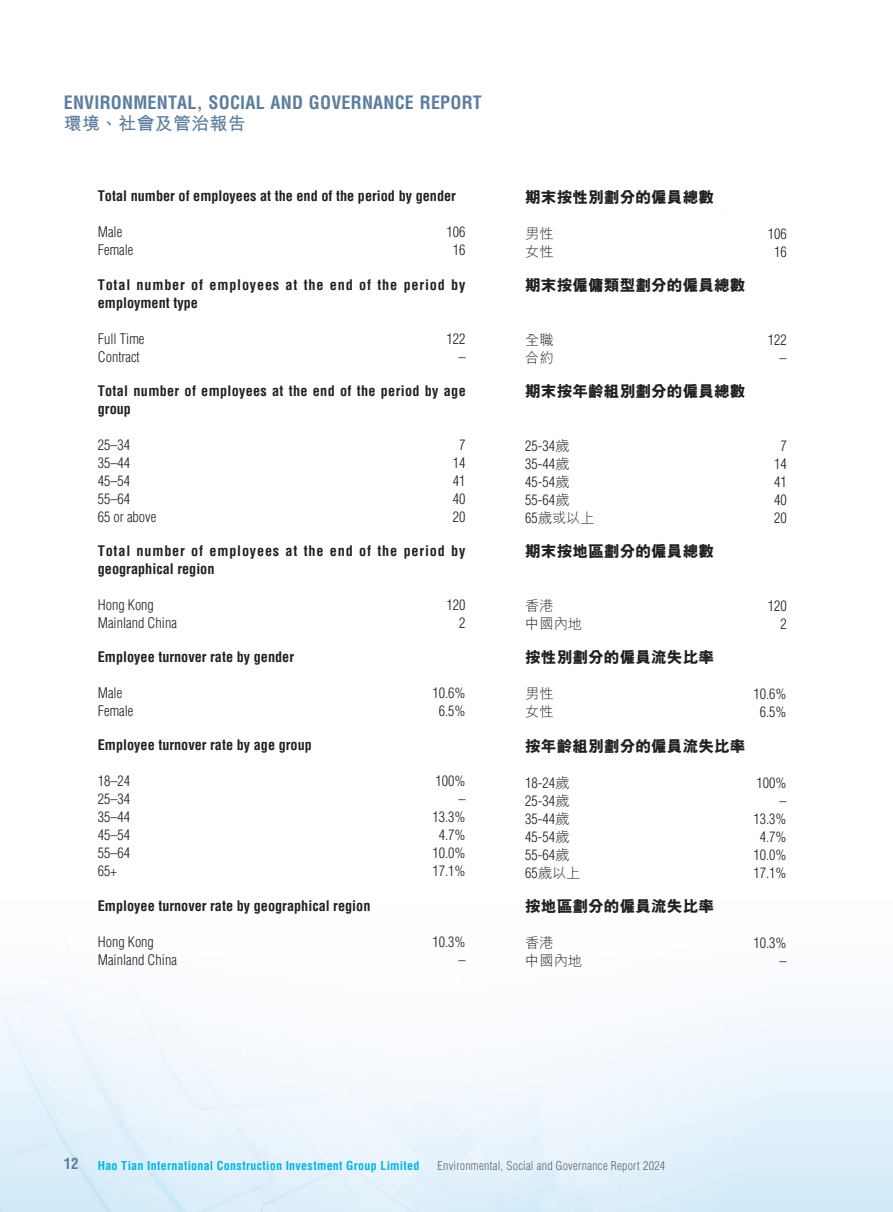
<style>
.page{position:relative;width:893px;height:1212px;background:#fff}
.page>*{position:absolute;margin:0;border:0;box-sizing:border-box;transform-origin:0 0}
.t1{font:700 condensed 18px "Helvetica LT Std";letter-spacing:.01em;color:#5c7d9d}
.t2{font:700 18px "M Hei HK";letter-spacing:.01em;color:#5c7d9d}
.t3{font:800 15.75px "M Hei HK";color:#231f20}
.t4{font:700 condensed 15px "Helvetica LT Std";color:#5c7d9d}
.t5{font:300 condensed 14.25px "Helvetica LT Std";color:#231f20}
.t6{font:700 condensed 14.25px "Helvetica LT Std";color:#231f20}
.t7{font:700 condensed 14.25px/18px "Helvetica LT Std";letter-spacing:.055em;color:#231f20}
.t8{font:700 condensed 14.25px/18px "Helvetica LT Std";letter-spacing:.02em;color:#231f20}
.t9{font:300 14.25px "M Hei HK";color:#231f20}
.t10{font:700 condensed 12px "Helvetica LT Std";letter-spacing:.025em;color:#00b5e6}
.t11{font:300 condensed 12px "Helvetica LT Std";letter-spacing:.025em;color:#636366}
.s1{font-family:"M Hei HK";font-stretch:normal}
.s2{font-family:"Helvetica LT Std";font-stretch:condensed}
</style>
<div class="page">
<p class="t1" style="left:64px;top:92px;width:420px">ENVIRONMENTAL, SOCIAL AND GOVERNANCE REPORT</p>
<p class="t2" style="left:64px;top:111px;width:184px">環境、社會及管治報告</p>
<p class="t6" style="left:98px;top:187px;width:360px">Total number of employees at the end of the period by gender</p>
<p class="t5" style="left:98px;top:223px;width:26px">Male</p>
<p class="t5" style="left:447px;top:223px;width:20px">106</p>
<p class="t5" style="left:98px;top:241px;width:37px">Female</p>
<p class="t5" style="left:453px;top:241px;width:14px">16</p>
<p class="t7" style="left:98px;top:275px;width:369px">Total number of employees at the end of the period by employment type</p>
<p class="t5" style="left:98px;top:330px;width:48px">Full Time</p>
<p class="t5" style="left:447px;top:330px;width:20px">122</p>
<p class="t5" style="left:98px;top:348px;width:43px">Contract</p>
<p class="t5" style="left:458px;top:348px;width:9px">–</p>
<p class="t8" style="left:98px;top:381px;width:369px">Total number of employees at the end of the period by age group</p>
<p class="t5" style="left:98px;top:436px;width:34px">25–34</p>
<p class="t5" style="left:459px;top:436px;width:8px">7</p>
<p class="t5" style="left:98px;top:454px;width:34px">35–44</p>
<p class="t5" style="left:453px;top:454px;width:14px">14</p>
<p class="t5" style="left:98px;top:472px;width:34px">45–54</p>
<p class="t5" style="left:453px;top:472px;width:14px">41</p>
<p class="t5" style="left:98px;top:490px;width:34px">55–64</p>
<p class="t5" style="left:453px;top:490px;width:14px">40</p>
<p class="t5" style="left:98px;top:508px;width:60px">65 or above</p>
<p class="t5" style="left:453px;top:508px;width:14px">20</p>
<p class="t7" style="left:98px;top:542px;width:369px">Total number of employees at the end of the period by geographical region</p>
<p class="t5" style="left:98px;top:596px;width:58px">Hong Kong</p>
<p class="t5" style="left:447px;top:596px;width:20px">120</p>
<p class="t5" style="left:98px;top:614px;width:81px">Mainland China</p>
<p class="t5" style="left:459px;top:614px;width:8px">2</p>
<p class="t6" style="left:98px;top:648px;width:198px">Employee turnover rate by gender</p>
<p class="t5" style="left:98px;top:684px;width:26px">Male</p>
<p class="t5" style="left:432px;top:684px;width:35px">10.6%</p>
<p class="t5" style="left:98px;top:702px;width:37px">Female</p>
<p class="t5" style="left:439px;top:702px;width:28px">6.5%</p>
<p class="t6" style="left:98px;top:736px;width:216px">Employee turnover rate by age group</p>
<p class="t5" style="left:98px;top:772px;width:34px">18–24</p>
<p class="t5" style="left:436px;top:772px;width:32px">100%</p>
<p class="t5" style="left:98px;top:790px;width:34px">25–34</p>
<p class="t5" style="left:458px;top:790px;width:9px">–</p>
<p class="t5" style="left:98px;top:808px;width:34px">35–44</p>
<p class="t5" style="left:432px;top:808px;width:35px">13.3%</p>
<p class="t5" style="left:98px;top:826px;width:34px">45–54</p>
<p class="t5" style="left:439px;top:826px;width:28px">4.7%</p>
<p class="t5" style="left:98px;top:844px;width:34px">55–64</p>
<p class="t5" style="left:432px;top:844px;width:35px">10.0%</p>
<p class="t5" style="left:98px;top:862px;width:20px">65+</p>
<p class="t5" style="left:432px;top:862px;width:35px">17.1%</p>
<p class="t6" style="left:98px;top:896px;width:274px">Employee turnover rate by geographical region</p>
<p class="t5" style="left:98px;top:932px;width:58px">Hong Kong</p>
<p class="t5" style="left:432px;top:932px;width:35px">10.3%</p>
<p class="t5" style="left:98px;top:950px;width:81px">Mainland China</p>
<p class="t5" style="left:458px;top:950px;width:9px">–</p>
<p class="t3" style="left:525px;top:186px;width:190px">期末按性別劃分的僱員總數</p>
<p class="t9" style="left:525px;top:223px;width:30px">男性</p>
<p class="t5" style="left:768px;top:224px;width:20px">106</p>
<p class="t9" style="left:525px;top:241px;width:30px">女性</p>
<p class="t5" style="left:774px;top:242px;width:14px">16</p>
<p class="t3" style="left:525px;top:274px;width:222px">期末按僱傭類型劃分的僱員總數</p>
<p class="t9" style="left:525px;top:329px;width:30px">全職</p>
<p class="t5" style="left:768px;top:331px;width:20px">122</p>
<p class="t9" style="left:525px;top:347px;width:30px">合約</p>
<p class="t5" style="left:779px;top:349px;width:9px">–</p>
<p class="t3" style="left:525px;top:380px;width:222px">期末按年齡組別劃分的僱員總數</p>
<p class="t5" style="left:525px;top:437px;width:46px">25-34<span class="s1">歲</span></p>
<p class="t5" style="left:780px;top:437px;width:8px">7</p>
<p class="t5" style="left:525px;top:455px;width:46px">35-44<span class="s1">歲</span></p>
<p class="t5" style="left:774px;top:455px;width:14px">14</p>
<p class="t5" style="left:525px;top:473px;width:46px">45-54<span class="s1">歲</span></p>
<p class="t5" style="left:774px;top:473px;width:14px">41</p>
<p class="t5" style="left:525px;top:491px;width:46px">55-64<span class="s1">歲</span></p>
<p class="t5" style="left:774px;top:491px;width:14px">40</p>
<p class="t9" style="left:525px;top:508px;width:71px"><span class="s2">65</span>歲或以上</p>
<p class="t5" style="left:774px;top:509px;width:14px">20</p>
<p class="t3" style="left:525px;top:541px;width:190px">期末按地區劃分的僱員總數</p>
<p class="t9" style="left:525px;top:596px;width:30px">香港</p>
<p class="t5" style="left:768px;top:597px;width:20px">120</p>
<p class="t9" style="left:525px;top:614px;width:58px">中國內地</p>
<p class="t5" style="left:780px;top:615px;width:8px">2</p>
<p class="t3" style="left:525px;top:647px;width:190px">按性別劃分的僱員流失比率</p>
<p class="t9" style="left:525px;top:684px;width:30px">男性</p>
<p class="t5" style="left:753px;top:685px;width:35px">10.6%</p>
<p class="t9" style="left:525px;top:702px;width:30px">女性</p>
<p class="t5" style="left:760px;top:703px;width:28px">6.5%</p>
<p class="t3" style="left:525px;top:735px;width:222px">按年齡組別劃分的僱員流失比率</p>
<p class="t5" style="left:525px;top:773px;width:46px">18-24<span class="s1">歲</span></p>
<p class="t5" style="left:757px;top:773px;width:32px">100%</p>
<p class="t5" style="left:525px;top:791px;width:46px">25-34<span class="s1">歲</span></p>
<p class="t5" style="left:779px;top:791px;width:9px">–</p>
<p class="t5" style="left:525px;top:809px;width:46px">35-44<span class="s1">歲</span></p>
<p class="t5" style="left:753px;top:809px;width:35px">13.3%</p>
<p class="t5" style="left:525px;top:827px;width:46px">45-54<span class="s1">歲</span></p>
<p class="t5" style="left:760px;top:827px;width:28px">4.7%</p>
<p class="t5" style="left:525px;top:845px;width:46px">55-64<span class="s1">歲</span></p>
<p class="t5" style="left:753px;top:845px;width:35px">10.0%</p>
<p class="t9" style="left:525px;top:862px;width:57px"><span class="s2">65</span>歲以上</p>
<p class="t5" style="left:753px;top:863px;width:35px">17.1%</p>
<p class="t3" style="left:525px;top:895px;width:190px">按地區劃分的僱員流失比率</p>
<p class="t9" style="left:525px;top:932px;width:30px">香港</p>
<p class="t5" style="left:753px;top:934px;width:35px">10.3%</p>
<p class="t9" style="left:525px;top:950px;width:58px">中國內地</p>
<p class="t5" style="left:779px;top:952px;width:9px">–</p>
<p class="t4" style="left:64px;top:1154px;width:16px">12</p>
<p class="t10" style="left:98px;top:1158px;width:323px">Hao Tian International Construction Investment Group Limited</p>
<p class="t11" style="left:438px;top:1158px;width:229px">Environmental, Social and Governance Report 2024</p>
</div>
